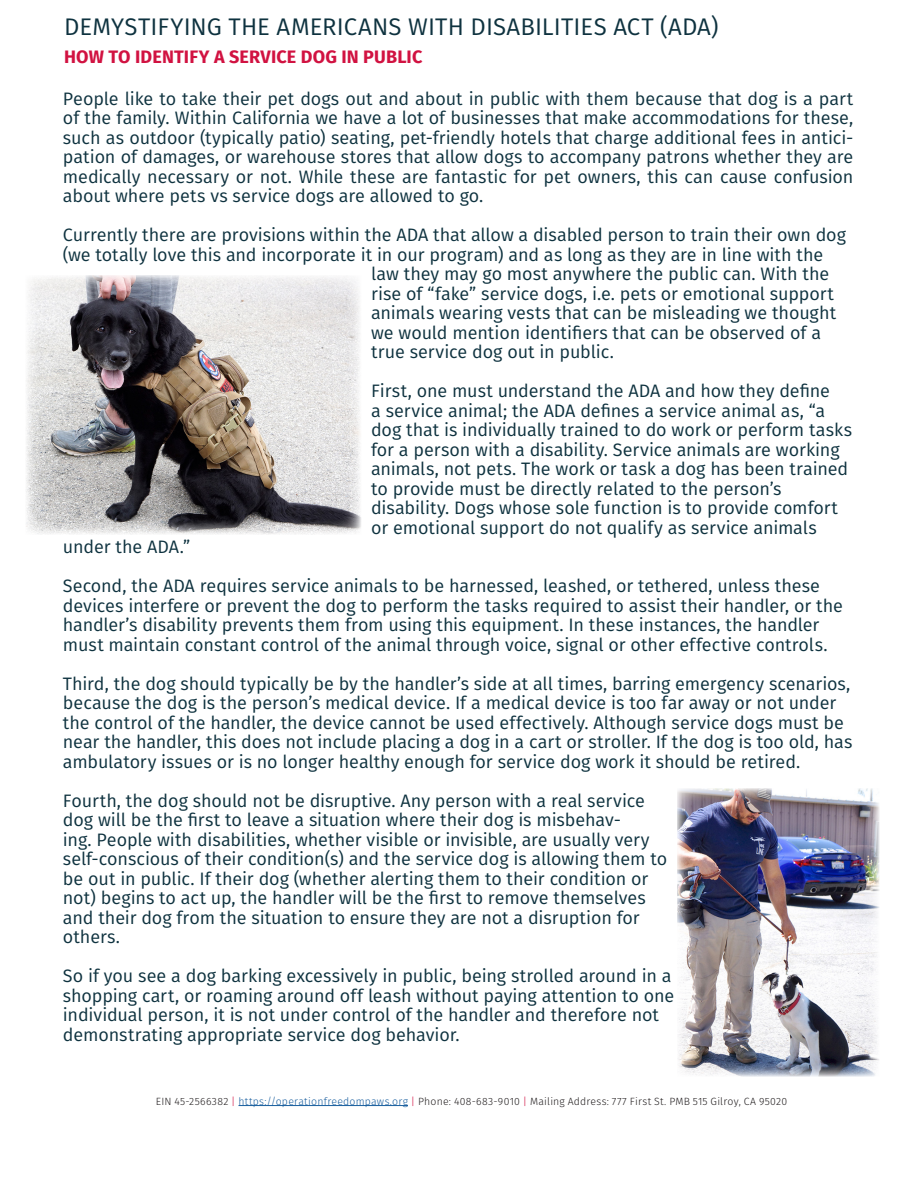
<style>
.page{position:relative;width:918px;height:1188px;background:#fff}
.page>*{position:absolute;margin:0;border:0;box-sizing:border-box;transform-origin:0 0}
.Text_1{font:24px "Fira Sans";letter-spacing:.005em;color:#0e323f}
.t1{font:18px/19.5px "Fira Sans";letter-spacing:-.005em;color:#0e323f}
.Text_1-2{font:700 18px "Fira Sans";letter-spacing:.01em;color:#d11241}
.t2{font:300 10.5px "Fira Sans";letter-spacing:.02em;color:#231f20}
.s1{color:#d11241}
.s2{color:#175d9e}
</style>
<div class="page">
<hr style="left:239px;top:1105px;width:169px;height:1px;background:#175d9e">
<img style="left:677px;top:789px;width:202px;height:288px">
<img style="left:26px;top:275px;width:335px;height:259px">
<p class="Text_1" style="left:64px;top:10px;width:656px">DEMYSTIFYING THE AMERICANS WITH DISABILITIES ACT (ADA)</p>
<p class="Text_1-2" style="left:64px;top:44px;width:360px">HOW TO IDENTIFY A SERVICE DOG IN PUBLIC</p>
<p class="t1" style="left:63px;top:89px;width:792px;text-align:justify">People like to take their pet dogs out and about in public with them because that dog is a part of the family. Within California we have a lot of businesses that make accommodations for these, such as outdoor (typically patio) seating, pet-friendly hotels that charge additional fees in antici&shy;pation of damages, or warehouse stores that allow dogs to accompany patrons whether they are medically necessary or not. While these are fantastic for pet owners, this can cause confusion about where pets vs service dogs are allowed to go.</p>
<p class="t1" style="left:63px;top:225px;width:785px">Currently there are provisions within the ADA that allow a disabled person to train their own dog</p>
<p class="t1" style="left:63px;top:245px;width:762px">(we totally love this and incorporate it in our program) and as long as they are in line with the</p>
<p class="t1" style="left:371px;top:264px;width:460px">law they may go most anywhere the public can. With the</p>
<p class="t1" style="left:371px;top:284px;width:464px">rise of “fake” service dogs, i.e. pets or emotional support</p>
<p class="t1" style="left:371px;top:303px;width:466px">animals wearing vests that can be misleading we thought</p>
<p class="t1" style="left:371px;top:323px;width:452px">we would mention identifiers that can be observed of a</p>
<p class="t1" style="left:371px;top:342px;width:244px">true service dog out in public.</p>
<p class="t1" style="left:371px;top:381px;width:483px">First, one must understand the ADA and how they define<br>a service animal; the ADA defines a service animal as, “a dog that is individually trained to do work or perform tasks for a person with a disability. Service animals are working animals, not pets. The work or task a dog has been trained to provide must be directly related to the person’s</p>
<p class="t1" style="left:371px;top:498px;width:468px">disability. Dogs whose sole function is to provide comfort or emotional support do not qualify as service animals</p>
<p class="t1" style="left:63px;top:537px;width:129px">under the ADA.”</p>
<p class="t1" style="left:63px;top:576px;width:782px">Second, the ADA requires service animals to be harnessed, leashed, or tethered, unless these devices interfere or prevent the dog to perform the tasks required to assist their handler, or the handler’s disability prevents them from using this equipment. In these instances, the handler must maintain constant control of the animal through voice, signal or other effective controls.</p>
<p class="t1" style="left:63px;top:674px;width:791px">Third, the dog should typically be by the handler’s side at all times, barring emergency scenarios, because the dog is the person’s medical device. If a medical device is too far away or not under the control of the handler, the device cannot be used effectively. Although service dogs must be near the handler, this does not include placing a dog in a cart or stroller. If the dog is too old, has ambulatory issues or is no longer healthy enough for service dog work it should be retired.</p>
<p class="t1" style="left:63px;top:791px;width:606px">Fourth, the dog should not be disruptive. Any person with a real service dog will be the first to leave a situation where their dog is misbehav-<br>ing. People with disabilities, whether visible or invisible, are usually very self-conscious of their condition(s) and the service dog is allowing them to be out in public. If their dog (whether alerting them to their condition or not) begins to act up, the handler will be the first to remove themselves and their dog from the situation to ensure they are not a disruption for others.</p>
<p class="t1" style="left:63px;top:966px;width:613px">So if you see a dog barking excessively in public, being strolled around in a shopping cart, or roaming around off leash without paying attention to one individual person, it is not under control of the handler and therefore not demonstrating appropriate service dog behavior.</p>
<p class="t2" style="left:156px;top:1093px;width:633px">EIN 45-2566382 <span class="s1">|</span> <span class="s2">https://operationfreedompaws.org</span> <span class="s1">|</span> Phone: 408-683-9010 <span class="s1">|</span> Mailing Address: 777 First St. PMB 515 Gilroy, CA 95020</p>
</div>
